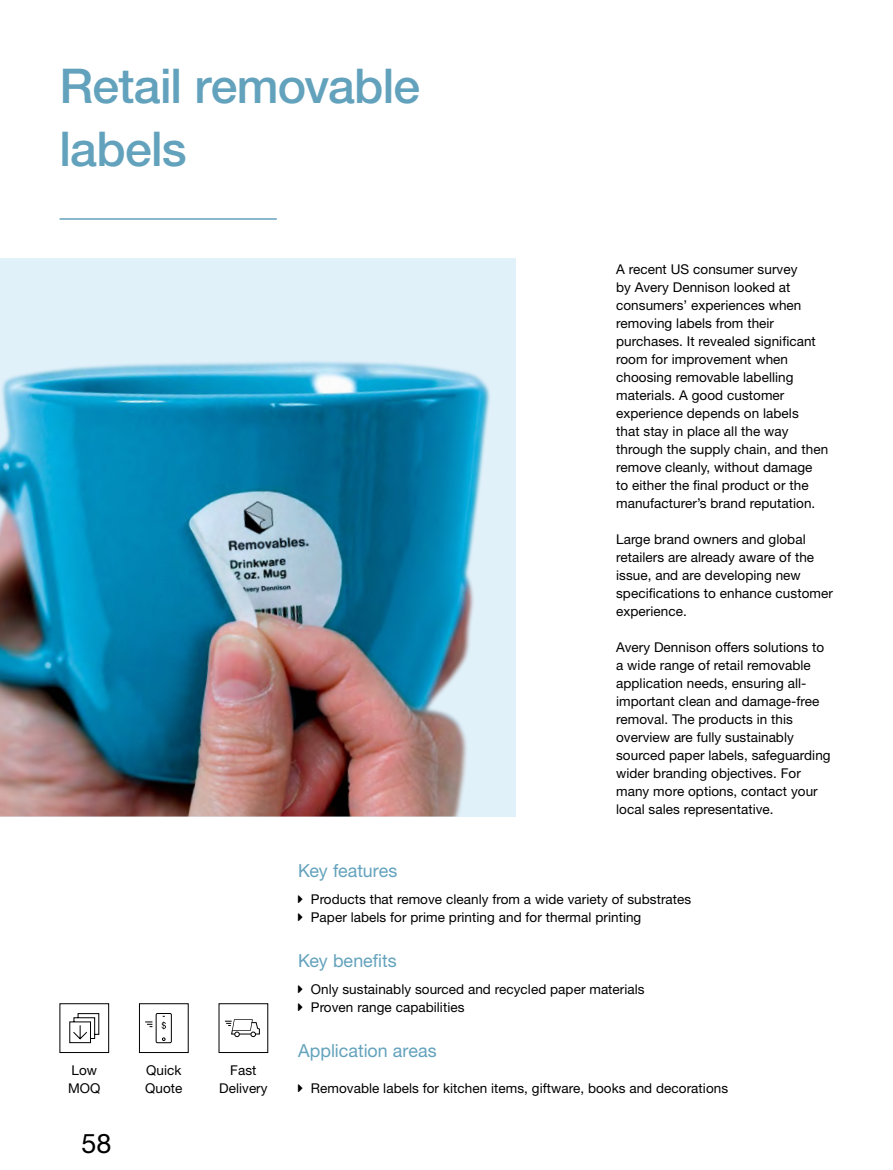
<style>
.page{position:relative;width:893px;height:1170px;background:#fff}
.page>*{position:absolute;margin:0;border:0;box-sizing:border-box;transform-origin:0 0}
.Header_-_Ruler{font:500 48px/63px "Helvetica Neue LT Std";letter-spacing:-.015em;color:#63a2bc}
.t1{font:27px "Helvetica Neue LT Std";color:#000}
.Subheader{font:18px "Helvetica Neue LT Std";color:#63a2bc}
.Body{font:13.5px/18px "Helvetica Neue LT Std";letter-spacing:.005em;color:#000}
.Body_Centre{font:13.5px/18px "Helvetica Neue LT Std";letter-spacing:.005em;color:#000}
</style>
<div class="page">
<hr style="left:60px;top:218px;width:217px;height:2px;background:#63a2bc">
<div style="left:60px;top:1003px;width:49px;height:49px;border:1px solid #000"></div>
<svg style="left:69px;top:1013px;width:31px;height:30px"></svg>
<div style="left:139px;top:1003px;width:50px;height:49px;border:1px solid #000"></div>
<div style="left:156px;top:1013px;width:16px;height:29px;border:1px solid #000"></div>
<svg style="left:145px;top:1021px;width:7px;height:6px"></svg>
<svg style="left:162px;top:1015px;width:4px;height:14px"></svg>
<svg style="left:224px;top:1019px;width:36px;height:18px"></svg>
<img style="left:0;top:267px;width:515px;height:549px">
<p class="Header_-_Ruler" style="left:60px;top:54px;width:362px">Retail removable labels</p>
<p class="Body" style="left:616px;top:260px;width:214px">A recent US consumer survey<br>by Avery Dennison looked at consumers’ experiences when removing labels from their purchases. It revealed significant room for improvement when choosing removable labelling materials. A good customer experience depends on labels<br>that stay in place all the way through the supply chain, and then remove cleanly, without damage<br>to either the final product or the manufacturer’s brand reputation.</p>
<p class="Body" style="left:616px;top:530px;width:218px">Large brand owners and global retailers are already aware of the issue, and are developing new specifications to enhance customer experience.</p>
<p class="Body" style="left:616px;top:638px;width:216px">Avery Dennison offers solutions to a wide range of retail removable application needs, ensuring all&shy;important clean and damage-free removal. The products in this overview are fully sustainably sourced paper labels, safeguarding wider branding objectives. For many more options, contact your local sales representative.</p>
<p class="Body_Centre" style="left:68px;top:1061px;width:34px">Low<br>MOQ</p>
<h2 class="t1" style="left:81px;top:1126px;width:32px">58</h2>
<p class="Body_Centre" style="left:145px;top:1061px;width:39px">Quick<br>Quote</p>
<p class="Body_Centre" style="left:219px;top:1061px;width:50px;text-align:center">Fast<br>Delivery</p>
<p class="Subheader" style="left:298px;top:859px;width:101px">Key features</p>
<p class="Body" style="left:311px;top:890px;width:382px">Products that remove cleanly from a wide variety of substrates</p>
<p class="Body" style="left:311px;top:908px;width:332px">Paper labels for prime printing and for thermal printing</p>
<p class="Subheader" style="left:298px;top:949px;width:100px">Key benefits</p>
<p class="Body" style="left:311px;top:980px;width:335px">Only sustainably sourced and recycled paper materials</p>
<p class="Body" style="left:311px;top:998px;width:155px">Proven range capabilities</p>
<p class="Subheader" style="left:298px;top:1039px;width:140px">Application areas</p>
<p class="Body" style="left:311px;top:1079px;width:419px">Removable labels for kitchen items, giftware, books and decorations</p>
</div>
